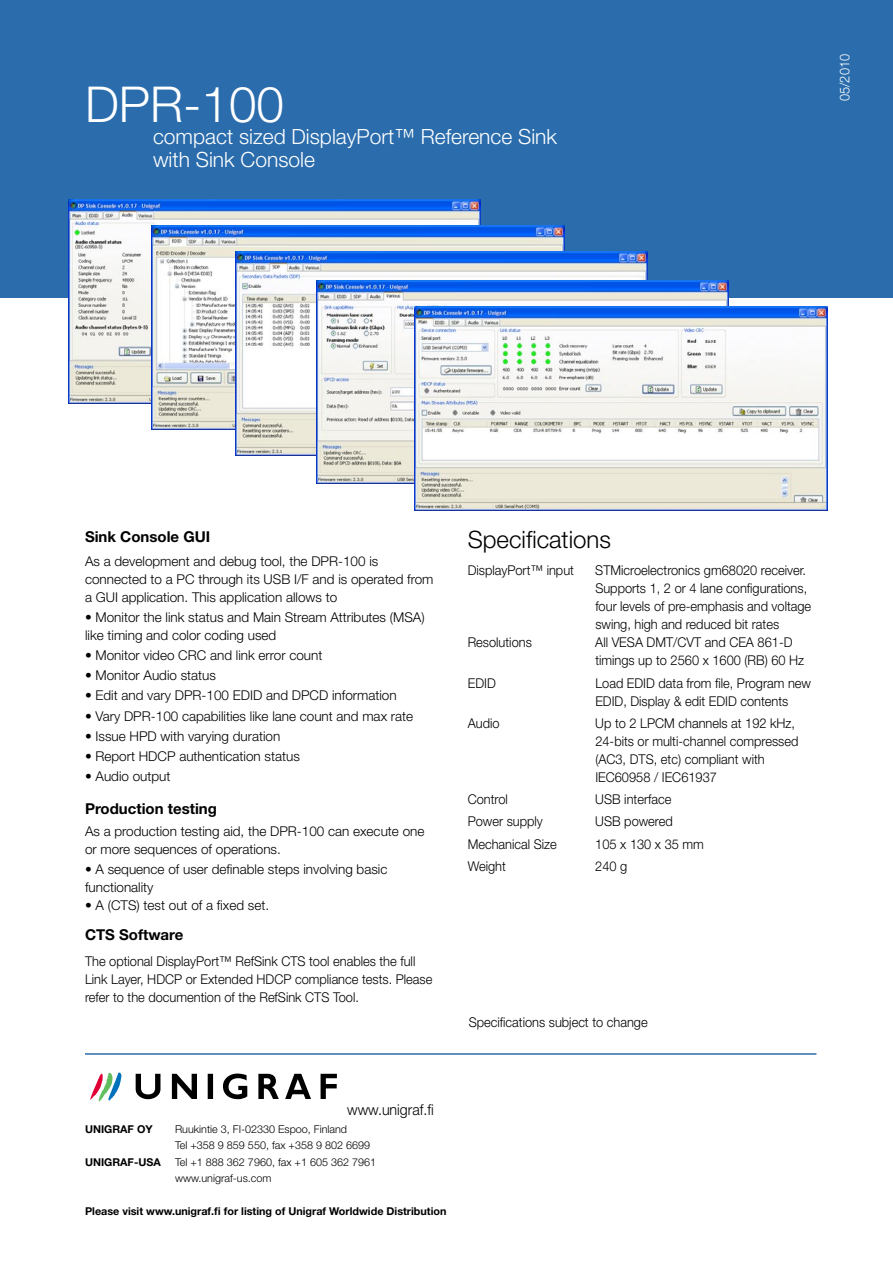
<style>
.page{position:relative;width:893px;height:1263px;background:#fff}
.page>*{position:absolute;margin:0;border:0;box-sizing:border-box;transform-origin:0 0}
.t1{font:300 49.5px "Helvetica Neue LT";color:#fff}
.Väliotsikko{font:300 24px "Helvetica Neue LT";color:#000}
.t2{font:300 21px/22.5px "Helvetica Neue LT";color:#fff}
.Subtitle_Small{font:700 15px "Helvetica Neue LT";color:#000}
.Leipäteksti{font:300 15px "Helvetica Neue LT";color:#000;scale:.95 1}
.Väliotsikko_pieni{font:700 15px "Helvetica Neue LT";color:#000}
.Body_Text{font:300 13.5px/18px "Helvetica Neue LT";color:#000}
.Specifications{font:300 13.5px/18px "Helvetica Neue LT";color:#000;scale:.95 1}
.Leipäteksti-2{font:300 13.5px/18px "Helvetica Neue LT";color:#000;scale:.95 1}
.Leipäteksti-3{font:300 13.5px "Helvetica Neue LT";color:#fff;scale:.95 1}
.Osoite{font:300 10.8px/16.5px "Helvetica Neue LT";color:#000}
.Osoite-2{font:700 10.8px "Helvetica Neue LT";color:#000}
</style>
<div class="page">
<div style="left:0;top:0;width:893px;height:298px;background:#2a6cac"></div>
<svg style="left:90px;top:1072px;width:32px;height:29px"></svg>
<svg style="left:136px;top:1073px;width:201px;height:26px"></svg>
<hr style="left:85px;top:1053px;width:731px;height:2px;background:#2a6cac">
<img style="left:68px;top:200px;width:412px;height:203px">
<img style="left:152px;top:225px;width:412px;height:204px">
<img style="left:235px;top:252px;width:412px;height:203px">
<img style="left:316px;top:280px;width:413px;height:204px">
<img style="left:415px;top:307px;width:412px;height:203px">
<p class="t1" style="left:85px;top:74px;width:200px">DPR-100</p>
<p class="t2" style="left:153px;top:125px;width:405px">compact sized DisplayPort™ Reference Sink with Sink Console</p>
<p class="Leipäteksti-3" style="left:836px;top:101px;width:51px;rotate:-90deg">05/2010</p>
<p class="Subtitle_Small" style="left:85px;top:527px;width:127px">Sink Console GUI</p>
<p class="Body_Text" style="left:85px;top:552px;width:350px">As a development and debug tool, the DPR-100 is connected to a PC through its USB I/F and is operated from a GUI application. This application allows to</p>
<p class="Body_Text" style="left:85px;top:608px;width:341px">• Monitor the link status and Main Stream Attributes (MSA) like timing and color coding used</p>
<p class="Body_Text" style="left:85px;top:646px;width:239px">• Monitor video CRC and link error count</p>
<p class="Body_Text" style="left:85px;top:666px;width:133px">• Monitor Audio status</p>
<p class="Body_Text" style="left:85px;top:686px;width:313px">• Edit and vary DPR-100 EDID and DPCD information</p>
<p class="Body_Text" style="left:85px;top:706px;width:330px">• Vary DPR-100 capabilities like lane count and max rate</p>
<p class="Body_Text" style="left:85px;top:727px;width:197px">• Issue HPD with varying duration</p>
<p class="Body_Text" style="left:85px;top:747px;width:216px">• Report HDCP authentication status</p>
<p class="Body_Text" style="left:85px;top:767px;width:87px">• Audio output</p>
<p class="Subtitle_Small" style="left:85px;top:799px;width:133px">Production testing</p>
<p class="Body_Text" style="left:85px;top:822px;width:341px">As a production testing aid, the DPR-100 can execute one or more sequences of operations.</p>
<p class="Body_Text" style="left:85px;top:860px;width:304px">• A sequence of user definable steps involving basic functionality</p>
<p class="Body_Text" style="left:85px;top:896px;width:186px">• A (CTS) test out of a fixed set.</p>
<p class="Väliotsikko_pieni" style="left:85px;top:926px;width:100px">CTS Software</p>
<p class="Leipäteksti-2" style="left:85px;top:952px;width:367px">The optional DisplayPort™ RefSink CTS tool enables the full<br>Link Layer, HDCP or Extended HDCP compliance tests. Please refer to the documention of the RefSink CTS Tool.</p>
<p class="Väliotsikko" style="left:468px;top:525px;width:145px">Specifications</p>
<p class="Specifications" style="left:468px;top:561px;width:113px">DisplayPort™ input</p>
<p class="Specifications" style="left:595px;top:561px;width:223px">STMicroelectronics gm68020 receiver.</p>
<p class="Specifications" style="left:595px;top:579px;width:229px">Supports 1, 2 or 4 lane configurations, four levels of pre-emphasis and voltage swing, high and reduced bit rates</p>
<p class="Specifications" style="left:468px;top:633px;width:69px">Resolutions</p>
<p class="Specifications" style="left:595px;top:633px;width:221px">All VESA DMT/CVT and CEA 861-D timings up to 2560 x 1600 (RB) 60 Hz</p>
<p class="Specifications" style="left:468px;top:673px;width:31px">EDID</p>
<p class="Specifications" style="left:595px;top:673px;width:229px">Load EDID data from file, Program new<br>EDID, Display &amp; edit EDID contents</p>
<p class="Specifications" style="left:468px;top:714px;width:35px">Audio</p>
<p class="Specifications" style="left:595px;top:714px;width:215px">Up to 2 LPCM channels at 192 kHz,<br>24-bits or multi-channel compressed (AC3, DTS, etc) compliant with<br>IEC60958 / IEC61937</p>
<p class="Specifications" style="left:468px;top:790px;width:44px">Control</p>
<p class="Specifications" style="left:595px;top:790px;width:82px">USB interface</p>
<p class="Specifications" style="left:468px;top:812px;width:81px">Power supply</p>
<p class="Specifications" style="left:595px;top:812px;width:83px">USB powered</p>
<p class="Specifications" style="left:468px;top:834px;width:95px">Mechanical Size</p>
<p class="Specifications" style="left:595px;top:834px;width:116px">105 x 130 x 35 mm</p>
<p class="Specifications" style="left:468px;top:857px;width:42px">Weight</p>
<p class="Specifications" style="left:595px;top:857px;width:35px">240 g</p>
<p class="Leipäteksti-2" style="left:469px;top:1013px;width:190px">Specifications subject to change</p>
<p class="Leipäteksti" style="left:347px;top:1101px;width:93px">www.unigraf.fi</p>
<p class="Osoite-2" style="left:85px;top:1122px;width:69px">UNIGRAF OY</p>
<p class="Osoite" style="left:175px;top:1120px;width:174px">Ruukintie 3, FI-02330 Espoo, Finland</p>
<p class="Osoite" style="left:175px;top:1137px;width:197px">Tel +358 9 859 550, fax +358 9 802 6699</p>
<p class="Osoite-2" style="left:85px;top:1155px;width:77px">UNIGRAF-USA</p>
<p class="Osoite" style="left:175px;top:1153px;width:203px">Tel +1 888 362 7960, fax +1 605 362 7961 www.unigraf-us.com</p>
<p class="Osoite-2" style="left:85px;top:1204px;width:363px">Please visit www.unigraf.fi for listing of Unigraf Worldwide Distribution</p>
</div>
